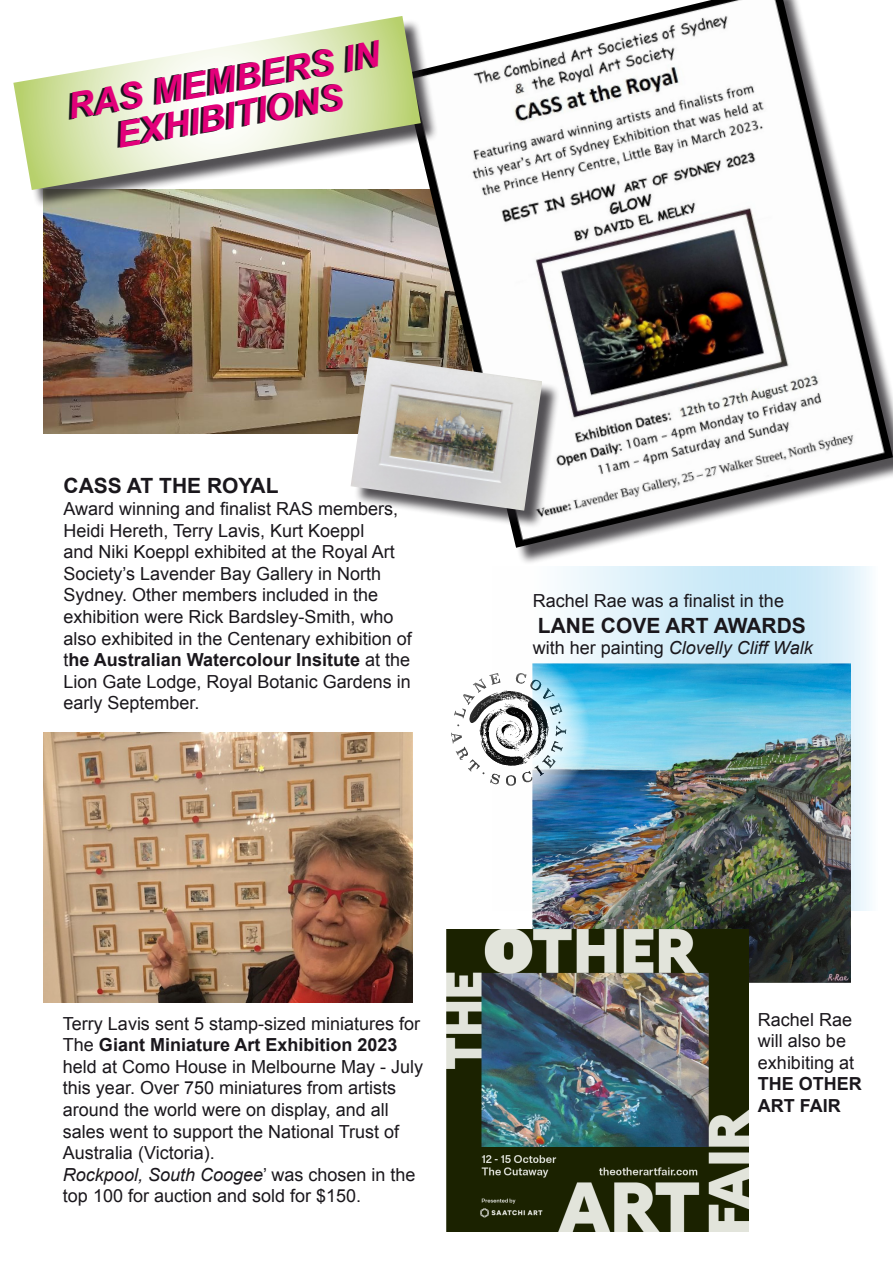
<style>
.page{position:relative;width:893px;height:1263px;background:#fff}
.page>*{position:absolute;margin:0;border:0;box-sizing:border-box;transform-origin:0 0}
.t1{font:italic 700 36px/36px "Arial";color:#e2007a;text-align:center}
.t2{font:700 21px "Arial";color:#1a171c}
.t3{font:18px/21.6px "Arial";color:#1a171c}
.t4{font:italic 18px "Arial";color:#1a171c}
.s1{font-weight:700}
.s2{font-style:normal}
.s3{font-style:italic}
</style>
<div class="page">
<img style="left:44px;top:208px;width:358px;height:226px">
<div style="left:405px;top:0;width:488px;height:564px;background:#1a171c;opacity:.75"></div>
<img style="left:402px;top:0;width:491px;height:548px">
<svg style="left:532px;top:566px;width:338px;height:345px"></svg>
<div style="left:16px;top:18px;width:422px;height:190px;background:#1a171c;opacity:.75"></div>
<svg style="left:13px;top:16px;width:408px;height:174px"></svg>
<img style="left:44px;top:732px;width:368px;height:270px">
<img style="left:533px;top:664px;width:317px;height:319px">
<img style="left:451px;top:664px;width:138px;height:135px">
<img style="left:446px;top:929px;width:303px;height:303px">
<div style="left:353px;top:359px;width:207px;height:169px;background:#1a171c;opacity:.75"></div>
<img style="left:351px;top:357px;width:191px;height:154px">
<p class="t1" style="left:65px;top:91px;width:318px;rotate:-10deg">RAS MEMBERS IN<br>EXHIBITIONS</p>
<p class="t2" style="left:64px;top:472px;width:217px">CASS AT THE ROYAL</p>
<p class="t3" style="left:64px;top:498px;width:336px">Award winning and finalist RAS members, Heidi Hereth, Terry Lavis, Kurt Koeppl and Niki Koeppl exhibited at the Royal Art Society’s Lavender Bay Gallery in North Sydney. Other members included in the exhibition were Rick Bardsley-Smith, who</p>
<p class="t3" style="left:64px;top:628px;width:350px">also exhibited in the Centenary exhibition of t<span class="s1">he Australian Watercolour Insitute</span> at the</p>
<p class="t3" style="left:64px;top:671px;width:349px">Lion Gate Lodge, Royal Botanic Gardens in early September.</p>
<p class="t3" style="left:533px;top:590px;width:253px">Rachel Rae was a finalist in the</p>
<p class="t2" style="left:538px;top:611px;width:269px">LANE COVE ART AWARDS</p>
<p class="t4" style="left:533px;top:636px;width:281px"><span class="s2">with her painting</span> Clovelly Cliff Walk</p>
<p class="t3" style="left:63px;top:1013px;width:362px">Terry Lavis sent 5 stamp-sized miniatures for The <span class="s1">Giant Miniature Art Exhibition 2023 </span>held at Como House in Melbourne May - July this year. Over 750 miniatures from artists around the world were on display, and all sales went to support the National Trust of Australia (Victoria).</p>
<p class="t3" style="left:63px;top:1164px;width:354px"><span class="s3">Rockpool, South Coogee</span>’ was chosen in the top 100 for auction and sold for $150.</p>
<p class="t3" style="left:758px;top:1008px;width:106px">Rachel Rae will also be exhibiting at<br><span class="s1">THE OTHER<br>ART FAIR</span></p>
</div>
